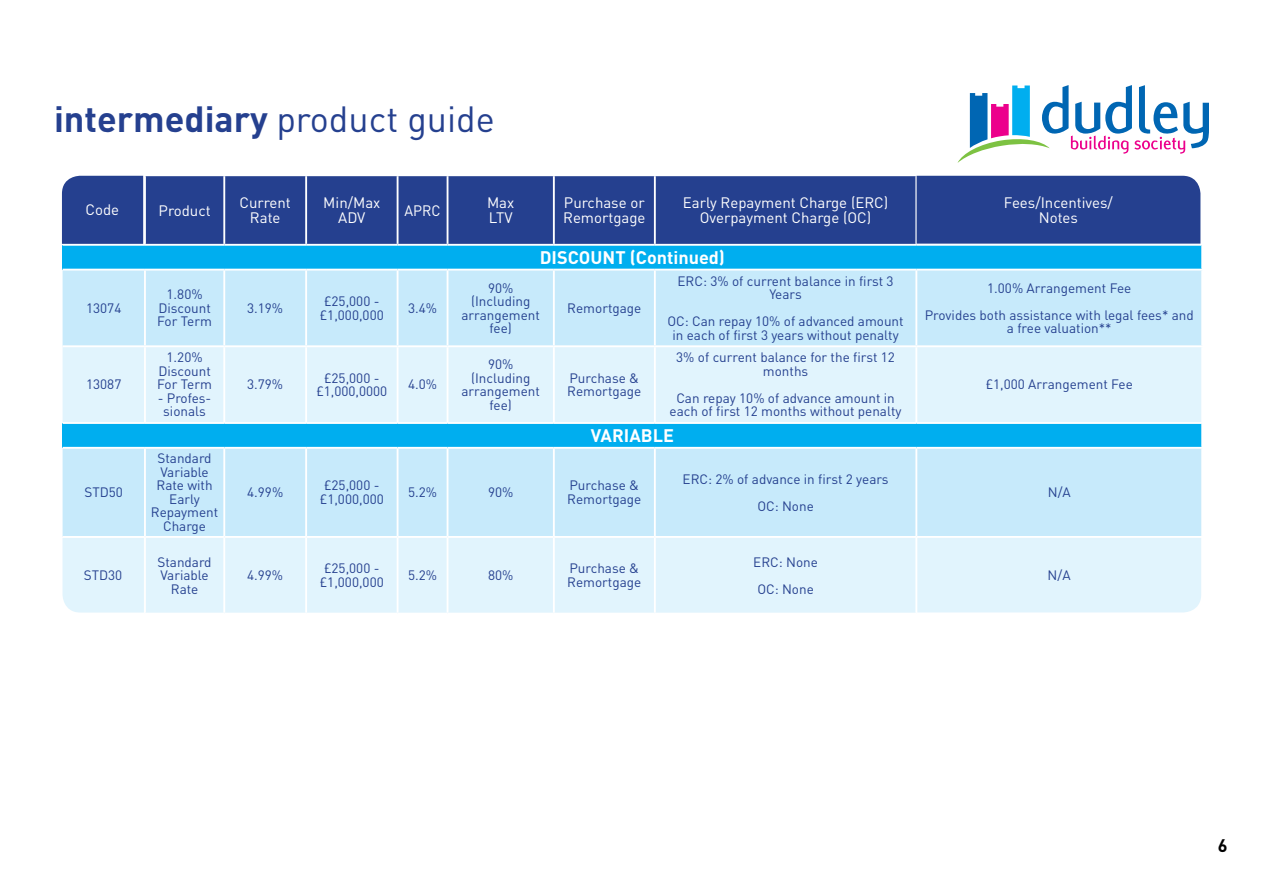
<style>
.page{position:relative;width:1263px;height:893px;background:#fff}
.page>*{position:absolute;margin:0;border:0;box-sizing:border-box;transform-origin:0 0}
.t1{font:700 36px "DIN";color:#25408f}
.t2{font:700 18px "DIN";color:#fff}
.t3{font:700 18px "DIN";color:#000}
.t4{font:15px/15px "DIN";color:#fff;text-align:center}
.t5{font:15px "DIN";color:#fff;scale:.95 1}
.t6{font:13.5px/13.5px "DIN";color:#25408f;text-align:center}
.t7{font:13.5px/13.5px "DIN";color:#24418f;text-align:center}
.s1{font-weight:400}
</style>
<div class="page">
<svg style="left:957px;top:85px;width:252px;height:78px"></svg>
<div style="left:146px;top:176px;width:769px;height:68px;background:#25408f"></div>
<div style="left:63px;top:245px;width:1139px;height:25px;background:#00aeef"></div>
<div style="left:63px;top:271px;width:1138px;height:74px;background:#c7eafb"></div>
<svg style="left:63px;top:347px;width:1138px;height:189px;background:#d3eefb"></svg>
<div style="left:63px;top:423px;width:1139px;height:25px;background:#00aeef"></div>
<div style="left:146px;top:538px;width:1039px;height:75px;background:#e1f4fd"></div>
<hr style="left:223px;top:176px;width:2px;height:68px;background:#fff">
<hr style="left:305px;top:176px;width:2px;height:68px;background:#fff">
<hr style="left:397px;top:176px;width:1px;height:68px;background:#fff">
<hr style="left:447px;top:176px;width:1px;height:68px;background:#fff">
<hr style="left:553px;top:176px;width:2px;height:68px;background:#fff">
<hr style="left:654px;top:176px;width:2px;height:68px;background:#fff">
<hr style="left:63px;top:244px;width:82px;height:2px;background:#fff">
<hr style="left:145px;top:244px;width:79px;height:2px;background:#fff">
<hr style="left:224px;top:244px;width:82px;height:2px;background:#fff">
<hr style="left:306px;top:244px;width:92px;height:2px;background:#fff">
<hr style="left:398px;top:244px;width:49px;height:2px;background:#fff">
<hr style="left:447px;top:244px;width:107px;height:2px;background:#fff">
<hr style="left:554px;top:244px;width:101px;height:2px;background:#fff">
<hr style="left:655px;top:244px;width:261px;height:2px;background:#fff">
<hr style="left:916px;top:244px;width:287px;height:2px;background:#fff">
<hr style="left:1201px;top:246px;width:2px;height:23px;background:#fff">
<hr style="left:144px;top:271px;width:2px;height:74px;background:#fff">
<hr style="left:223px;top:271px;width:2px;height:74px;background:#fff">
<hr style="left:305px;top:271px;width:2px;height:74px;background:#fff">
<hr style="left:397px;top:271px;width:1px;height:74px;background:#fff">
<hr style="left:447px;top:271px;width:1px;height:74px;background:#fff">
<hr style="left:553px;top:271px;width:2px;height:74px;background:#fff">
<hr style="left:654px;top:271px;width:2px;height:74px;background:#fff">
<hr style="left:915px;top:271px;width:2px;height:74px;background:#fff">
<hr style="left:144px;top:347px;width:2px;height:75px;background:#fff">
<hr style="left:223px;top:347px;width:2px;height:75px;background:#fff">
<hr style="left:305px;top:347px;width:2px;height:75px;background:#fff">
<hr style="left:397px;top:347px;width:1px;height:75px;background:#fff">
<hr style="left:447px;top:347px;width:1px;height:75px;background:#fff">
<hr style="left:553px;top:347px;width:2px;height:75px;background:#fff">
<hr style="left:654px;top:347px;width:2px;height:75px;background:#fff">
<hr style="left:915px;top:347px;width:2px;height:75px;background:#fff">
<hr style="left:1201px;top:424px;width:2px;height:23px;background:#fff">
<hr style="left:223px;top:449px;width:2px;height:87px;background:#fff">
<hr style="left:305px;top:449px;width:2px;height:87px;background:#fff">
<hr style="left:397px;top:449px;width:1px;height:87px;background:#fff">
<hr style="left:447px;top:449px;width:1px;height:87px;background:#fff">
<hr style="left:553px;top:449px;width:2px;height:87px;background:#fff">
<hr style="left:654px;top:449px;width:2px;height:87px;background:#fff">
<hr style="left:915px;top:449px;width:2px;height:87px;background:#fff">
<hr style="left:223px;top:538px;width:2px;height:75px;background:#fff">
<hr style="left:305px;top:538px;width:2px;height:75px;background:#fff">
<hr style="left:397px;top:538px;width:1px;height:75px;background:#fff">
<hr style="left:447px;top:538px;width:1px;height:75px;background:#fff">
<hr style="left:553px;top:538px;width:2px;height:75px;background:#fff">
<hr style="left:654px;top:538px;width:2px;height:75px;background:#fff">
<hr style="left:915px;top:538px;width:2px;height:75px;background:#fff">
<hr style="left:144px;top:449px;width:2px;height:88px;background:#fff">
<hr style="left:63px;top:269px;width:82px;height:2px;background:#fff">
<hr style="left:145px;top:269px;width:79px;height:2px;background:#fff">
<hr style="left:224px;top:269px;width:82px;height:2px;background:#fff">
<hr style="left:306px;top:269px;width:92px;height:2px;background:#fff">
<hr style="left:398px;top:269px;width:49px;height:2px;background:#fff">
<hr style="left:447px;top:269px;width:107px;height:2px;background:#fff">
<hr style="left:554px;top:269px;width:101px;height:2px;background:#fff">
<hr style="left:655px;top:269px;width:261px;height:2px;background:#fff">
<hr style="left:916px;top:269px;width:287px;height:2px;background:#fff">
<hr style="left:63px;top:422px;width:82px;height:2px;background:#fff">
<hr style="left:145px;top:422px;width:79px;height:2px;background:#fff">
<hr style="left:224px;top:422px;width:82px;height:2px;background:#fff">
<hr style="left:306px;top:422px;width:92px;height:2px;background:#fff">
<hr style="left:398px;top:422px;width:49px;height:2px;background:#fff">
<hr style="left:447px;top:422px;width:107px;height:2px;background:#fff">
<hr style="left:554px;top:422px;width:101px;height:2px;background:#fff">
<hr style="left:655px;top:422px;width:261px;height:2px;background:#fff">
<hr style="left:916px;top:422px;width:287px;height:2px;background:#fff">
<hr style="left:63px;top:447px;width:82px;height:2px;background:#fff">
<hr style="left:145px;top:447px;width:79px;height:2px;background:#fff">
<hr style="left:224px;top:447px;width:82px;height:2px;background:#fff">
<hr style="left:306px;top:447px;width:92px;height:2px;background:#fff">
<hr style="left:398px;top:447px;width:49px;height:2px;background:#fff">
<hr style="left:447px;top:447px;width:107px;height:2px;background:#fff">
<hr style="left:554px;top:447px;width:101px;height:2px;background:#fff">
<hr style="left:655px;top:447px;width:261px;height:2px;background:#fff">
<hr style="left:916px;top:447px;width:287px;height:2px;background:#fff">
<div style="left:63px;top:538px;width:81px;height:75px;background:#e1f4fd"></div>
<div style="left:917px;top:538px;width:284px;height:74px;background:#e1f4fd"></div>
<div style="left:62px;top:176px;width:81px;height:68px;background:#25408f"></div>
<div style="left:917px;top:176px;width:283px;height:68px;background:#25408f"></div>
<h1 class="t1" style="left:54px;top:95px;width:442px">intermediary <span class="s1">product guide</span></h1>
<p class="t4" style="left:86px;top:202px;width:35px">Code</p>
<p class="t4" style="left:1004px;top:194px;width:111px">Fees/Incentives/<br>Notes</p>
<p class="t4" style="left:159px;top:203px;width:54px">Product</p>
<p class="t4" style="left:239px;top:195px;width:53px">Current<br>Rate</p>
<p class="t4" style="left:323px;top:195px;width:59px">Min/Max<br>ADV</p>
<p class="t5" style="left:404px;top:201px;width:40px">APRC</p>
<p class="t4" style="left:487px;top:195px;width:29px;text-align:left">Max<br>LTV</p>
<p class="t4" style="left:563px;top:195px;width:84px;text-align:left">Purchase or<br>Remortgage</p>
<p class="t4" style="left:683px;top:195px;width:207px">Early Repayment Charge (ERC)<br>Overpayment Charge (OC)</p>
<h2 class="t2" style="left:540px;top:245px;width:187px">DISCOUNT (Continued)</h2>
<p class="t6" style="left:86px;top:301px;width:37px">13074</p>
<p class="t6" style="left:157px;top:287px;width:56px">1.80%<br>Discount<br>For Term</p>
<p class="t6" style="left:247px;top:301px;width:38px">3.19%</p>
<p class="t6" style="left:320px;top:294px;width:65px">£25,000 - £1,000,000</p>
<p class="t6" style="left:408px;top:301px;width:30px">3.4%</p>
<p class="t6" style="left:488px;top:281px;width:27px">90%</p>
<p class="t7" style="left:461px;top:294px;width:80px">(Including arrangement fee)</p>
<p class="t6" style="left:567px;top:301px;width:76px">Remortgage</p>
<p class="t6" style="left:677px;top:274px;width:218px">ERC: 3% of current balance in first 3<br>Years</p>
<p class="t6" style="left:667px;top:314px;width:238px">OC: Can repay 10% of advanced amount in each of first 3 years without penalty</p>
<p class="t6" style="left:925px;top:274px;width:270px;line-height:27px">1.00% Arrangement Fee<br>Provides both assistance with legal fees* and</p>
<p class="t6" style="left:1007px;top:321px;width:106px">a free valuation**</p>
<p class="t6" style="left:86px;top:378px;width:37px">13087</p>
<p class="t6" style="left:157px;top:351px;width:56px">1.20%<br>Discount<br>For Term</p>
<p class="t6" style="left:158px;top:391px;width:55px">- Profes&shy;sionals</p>
<p class="t6" style="left:247px;top:378px;width:38px">3.79%</p>
<p class="t6" style="left:316px;top:371px;width:72px">£25,000 - £1,000,0000</p>
<p class="t6" style="left:408px;top:378px;width:30px">4.0%</p>
<p class="t6" style="left:461px;top:357px;width:80px">90% (Including arrangement fee)</p>
<p class="t6" style="left:567px;top:371px;width:76px;text-align:left">Purchase &amp;<br>Remortgage</p>
<p class="t6" style="left:676px;top:351px;width:220px">3% of current balance for the first 12 months</p>
<p class="t6" style="left:670px;top:391px;width:233px">Can repay 10% of advance amount in each of first 12 months without penalty</p>
<p class="t6" style="left:986px;top:378px;width:149px">£1,000 Arrangement Fee</p>
<h2 class="t2" style="left:591px;top:423px;width:85px">VARIABLE</h2>
<p class="t6" style="left:84px;top:485px;width:40px">STD50</p>
<p class="t6" style="left:151px;top:452px;width:69px">Standard<br>Variable<br>Rate with<br>Early<br>Repayment<br>Charge</p>
<p class="t6" style="left:247px;top:485px;width:38px">4.99%</p>
<p class="t6" style="left:320px;top:479px;width:65px">£25,000 - £1,000,000</p>
<p class="t6" style="left:408px;top:485px;width:30px">5.2%</p>
<p class="t6" style="left:488px;top:485px;width:27px">90%</p>
<p class="t6" style="left:567px;top:479px;width:76px;text-align:left">Purchase &amp;<br>Remortgage</p>
<p class="t6" style="left:682px;top:465px;width:208px;line-height:27px">ERC: 2% of advance in first 2 years<br>OC: None</p>
<p class="t6" style="left:1048px;top:485px;width:24px">N/A</p>
<p class="t6" style="left:84px;top:568px;width:40px">STD30</p>
<p class="t6" style="left:158px;top:555px;width:56px">Standard<br>Variable<br>Rate</p>
<p class="t6" style="left:247px;top:568px;width:38px">4.99%</p>
<p class="t6" style="left:320px;top:561px;width:65px">£25,000 - £1,000,000</p>
<p class="t6" style="left:408px;top:568px;width:30px">5.2%</p>
<p class="t6" style="left:488px;top:568px;width:27px">80%</p>
<p class="t6" style="left:567px;top:561px;width:76px;text-align:left">Purchase &amp;<br>Remortgage</p>
<p class="t6" style="left:753px;top:548px;width:66px;line-height:27px">ERC: None<br>OC: None</p>
<p class="t6" style="left:1048px;top:568px;width:24px">N/A</p>
<h2 class="t3" style="left:1218px;top:833px;width:11px">6</h2>
</div>
